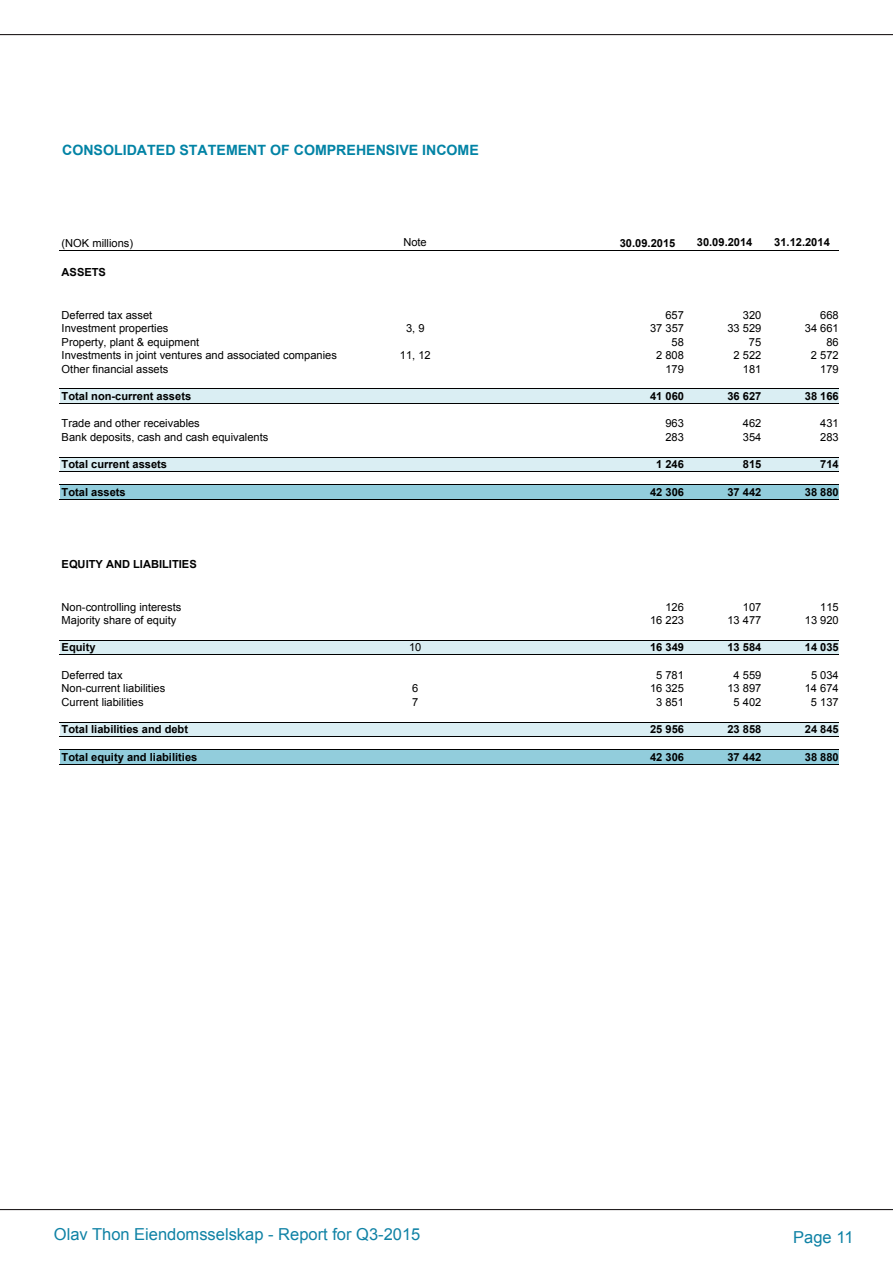
<style>
.page{position:relative;width:893px;height:1263px;background:#fff}
.page>*{position:absolute;margin:0;border:0;box-sizing:border-box;transform-origin:0 0}
.t1{font:16.5px "Arial";color:#0f82a5}
.t2{font:700 14.25px "Arial";color:#0283a5}
.t3{font:11.1px "Arial";color:#000}
.t4{font:700 11.1px "Arial";color:#000}
</style>
<div class="page">
<hr style="left:0;top:34px;width:893px;height:1px;background:#231f20">
<hr style="left:0;top:1209px;width:893px;height:1px;background:#231f20">
<div style="left:60px;top:389px;width:779px;height:14px;background:#daeef3"></div>
<div style="left:60px;top:457px;width:779px;height:14px;background:#daeef3"></div>
<div style="left:60px;top:485px;width:779px;height:14px;background:#92cddc"></div>
<div style="left:60px;top:640px;width:779px;height:15px;background:#daeef3"></div>
<div style="left:60px;top:722px;width:779px;height:14px;background:#daeef3"></div>
<div style="left:60px;top:750px;width:779px;height:14px;background:#92cddc"></div>
<hr style="left:60px;top:250px;width:779px;height:1px;background:#000">
<hr style="left:60px;top:388px;width:779px;height:1px;background:#000">
<hr style="left:60px;top:403px;width:779px;height:1px;background:#000">
<hr style="left:60px;top:457px;width:779px;height:1px;background:#000">
<hr style="left:60px;top:471px;width:779px;height:1px;background:#000">
<hr style="left:60px;top:484px;width:779px;height:1px;background:#000">
<hr style="left:60px;top:499px;width:779px;height:1px;background:#000">
<hr style="left:60px;top:640px;width:779px;height:1px;background:#000">
<hr style="left:60px;top:654px;width:779px;height:1px;background:#000">
<hr style="left:60px;top:722px;width:779px;height:1px;background:#000">
<hr style="left:60px;top:736px;width:779px;height:1px;background:#000">
<hr style="left:60px;top:749px;width:779px;height:1px;background:#000">
<hr style="left:60px;top:764px;width:779px;height:1px;background:#000">
<p class="t2" style="left:62px;top:140px;width:418px">CONSOLIDATED STATEMENT OF COMPREHENSIVE INCOME</p>
<p class="t3" style="left:62px;top:236px;width:73px">(NOK millions)</p>
<p class="t3" style="left:403px;top:235px;width:25px">Note</p>
<p class="t4" style="left:620px;top:235px;width:57px">30.09.2015</p>
<p class="t4" style="left:697px;top:235px;width:57px">30.09.2014</p>
<p class="t4" style="left:774px;top:235px;width:57px">31.12.2014</p>
<p class="t4" style="left:62px;top:264px;width:46px">ASSETS</p>
<p class="t3" style="left:62px;top:307px;width:92px">Deferred tax asset</p>
<p class="t3" style="left:665px;top:307px;width:20px">657</p>
<p class="t3" style="left:743px;top:307px;width:20px">320</p>
<p class="t3" style="left:820px;top:307px;width:20px">668</p>
<p class="t3" style="left:62px;top:321px;width:108px">Investment properties</p>
<p class="t3" style="left:406px;top:321px;width:20px">3, 9</p>
<p class="t3" style="left:650px;top:321px;width:35px">37 357</p>
<p class="t3" style="left:727px;top:321px;width:35px">33 529</p>
<p class="t3" style="left:805px;top:321px;width:35px">34 661</p>
<p class="t3" style="left:62px;top:334px;width:139px">Property, plant &amp; equipment</p>
<p class="t3" style="left:672px;top:334px;width:14px">58</p>
<p class="t3" style="left:749px;top:334px;width:14px">75</p>
<p class="t3" style="left:826px;top:334px;width:14px">86</p>
<p class="t3" style="left:62px;top:348px;width:277px">Investments in joint ventures and associated companies</p>
<p class="t3" style="left:400px;top:348px;width:32px">11, 12</p>
<p class="t3" style="left:656px;top:348px;width:29px">2 808</p>
<p class="t3" style="left:734px;top:348px;width:29px">2 522</p>
<p class="t3" style="left:811px;top:348px;width:29px">2 572</p>
<p class="t3" style="left:62px;top:361px;width:108px">Other financial assets</p>
<p class="t3" style="left:665px;top:361px;width:20px">179</p>
<p class="t3" style="left:743px;top:361px;width:20px">181</p>
<p class="t3" style="left:820px;top:361px;width:20px">179</p>
<p class="t4" style="left:62px;top:388px;width:131px">Total non-current assets</p>
<p class="t4" style="left:650px;top:388px;width:35px">41 060</p>
<p class="t4" style="left:727px;top:388px;width:35px">36 627</p>
<p class="t4" style="left:805px;top:388px;width:35px">38 166</p>
<p class="t3" style="left:62px;top:416px;width:140px">Trade and other receivables</p>
<p class="t3" style="left:665px;top:416px;width:20px">963</p>
<p class="t3" style="left:743px;top:416px;width:20px">462</p>
<p class="t3" style="left:820px;top:416px;width:20px">431</p>
<p class="t3" style="left:62px;top:430px;width:208px">Bank deposits, cash and cash equivalents</p>
<p class="t3" style="left:665px;top:430px;width:20px">283</p>
<p class="t3" style="left:743px;top:430px;width:20px">354</p>
<p class="t3" style="left:820px;top:430px;width:20px">283</p>
<p class="t4" style="left:62px;top:457px;width:107px">Total current assets</p>
<p class="t4" style="left:656px;top:457px;width:29px">1 246</p>
<p class="t4" style="left:743px;top:457px;width:20px">815</p>
<p class="t4" style="left:820px;top:457px;width:20px">714</p>
<p class="t4" style="left:62px;top:484px;width:66px">Total assets</p>
<p class="t4" style="left:650px;top:484px;width:35px">42 306</p>
<p class="t4" style="left:727px;top:484px;width:35px">37 442</p>
<p class="t4" style="left:805px;top:484px;width:35px">38 880</p>
<p class="t4" style="left:62px;top:556px;width:137px">EQUITY AND LIABILITIES</p>
<p class="t3" style="left:62px;top:599px;width:121px">Non-controlling interests</p>
<p class="t3" style="left:665px;top:599px;width:20px">126</p>
<p class="t3" style="left:743px;top:599px;width:20px">107</p>
<p class="t3" style="left:820px;top:599px;width:20px">115</p>
<p class="t3" style="left:62px;top:613px;width:116px">Majority share of equity</p>
<p class="t3" style="left:650px;top:613px;width:35px">16 223</p>
<p class="t3" style="left:727px;top:613px;width:35px">13 477</p>
<p class="t3" style="left:805px;top:613px;width:35px">13 920</p>
<p class="t4" style="left:62px;top:640px;width:35px">Equity</p>
<p class="t3" style="left:409px;top:640px;width:14px">10</p>
<p class="t4" style="left:650px;top:640px;width:35px">16 349</p>
<p class="t4" style="left:727px;top:640px;width:35px">13 584</p>
<p class="t4" style="left:805px;top:640px;width:35px">14 035</p>
<p class="t3" style="left:62px;top:668px;width:63px">Deferred tax</p>
<p class="t3" style="left:656px;top:668px;width:29px">5 781</p>
<p class="t3" style="left:734px;top:668px;width:29px">4 559</p>
<p class="t3" style="left:811px;top:668px;width:29px">5 034</p>
<p class="t3" style="left:62px;top:681px;width:105px">Non-current liabilities</p>
<p class="t3" style="left:412px;top:681px;width:8px">6</p>
<p class="t3" style="left:650px;top:681px;width:35px">16 325</p>
<p class="t3" style="left:727px;top:681px;width:35px">13 897</p>
<p class="t3" style="left:805px;top:681px;width:35px">14 674</p>
<p class="t3" style="left:62px;top:695px;width:84px">Current liabilities</p>
<p class="t3" style="left:412px;top:695px;width:8px">7</p>
<p class="t3" style="left:656px;top:695px;width:29px">3 851</p>
<p class="t3" style="left:734px;top:695px;width:29px">5 402</p>
<p class="t3" style="left:811px;top:695px;width:29px">5 137</p>
<p class="t4" style="left:62px;top:722px;width:128px">Total liabilities and debt</p>
<p class="t4" style="left:650px;top:722px;width:35px">25 956</p>
<p class="t4" style="left:727px;top:722px;width:35px">23 858</p>
<p class="t4" style="left:805px;top:722px;width:35px">24 845</p>
<p class="t4" style="left:62px;top:749px;width:137px">Total equity and liabilities</p>
<p class="t4" style="left:650px;top:749px;width:35px">42 306</p>
<p class="t4" style="left:727px;top:749px;width:35px">37 442</p>
<p class="t4" style="left:805px;top:749px;width:35px">38 880</p>
<h1 class="t1" style="left:54px;top:1223px;width:368px">Olav Thon Eiendomsselskap - Report for Q3-2015</h1>
<h1 class="t1" style="left:793px;top:1226px;width:62px">Page 11</h1>
</div>
